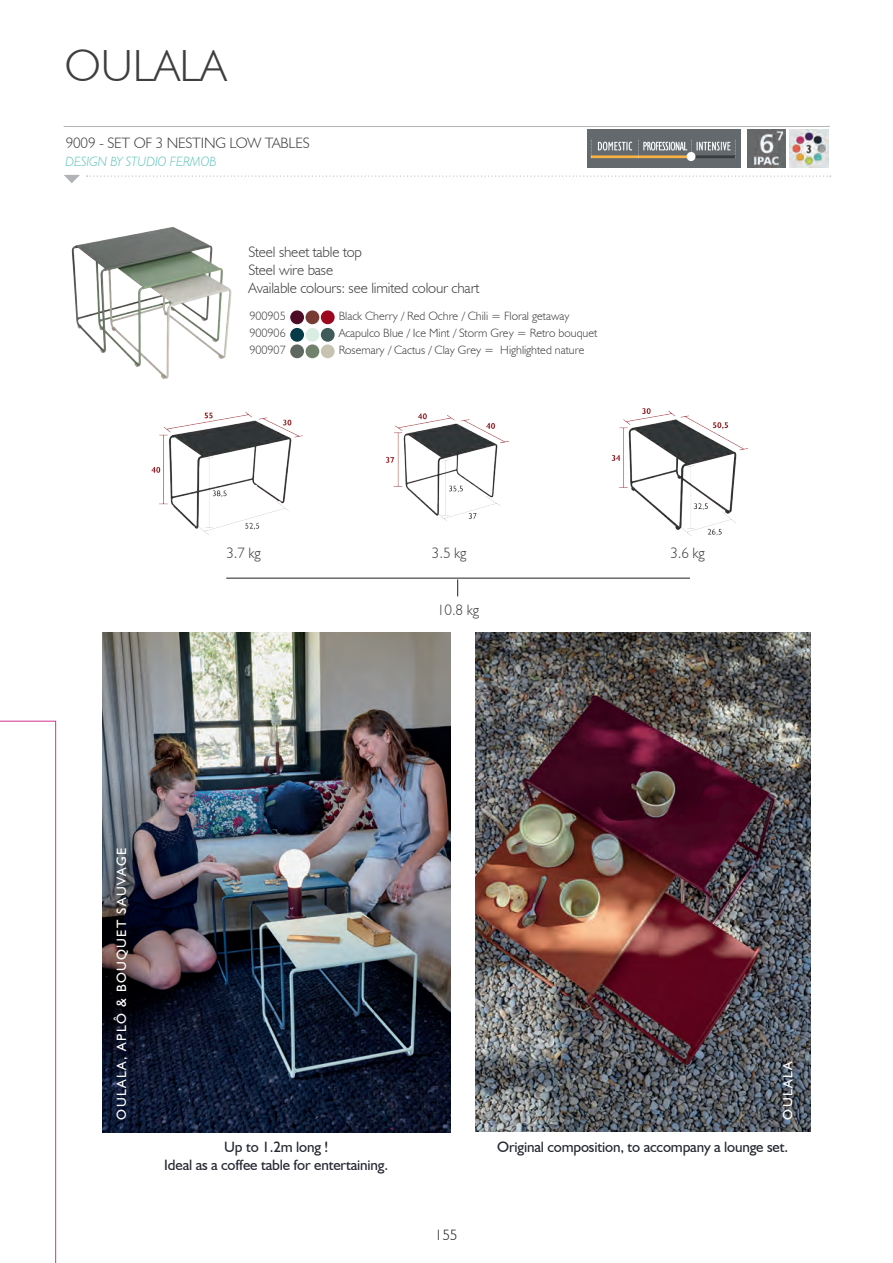
<style>
.page{position:relative;width:893px;height:1263px;background:#fff}
.page>*{position:absolute;margin:0;border:0;box-sizing:border-box;transform-origin:0 0}
.t1{font:300 45px "Humanist 521 BT";color:#3e3e3f}
.t2{font:300 15px/18px "Humanist 521 BT";letter-spacing:-.01em;color:#3e3e3f}
.t3{font:15px "Humanist 521 BT";letter-spacing:-.01em;color:#242730}
.t4{font:300 15px "Humanist 521 BT";color:#231f20}
.t5{font:13.5px "Humanist 521 BT";letter-spacing:.1em;color:#fff}
.t6{font:italic 300 13.5px "Humanist 521 BT";color:#5fc5ba}
.t7{font:300 12px "Humanist 521 BT";color:#3e3e3f}
</style>
<div class="page">
<svg style="left:87px;top:176px;width:744px;height:1px"></svg>
<hr style="left:64px;top:126px;width:766px;height:1px;background:#b2b3b7">
<img style="left:588px;top:129px;width:153px;height:38px">
<img style="left:747px;top:129px;width:39px;height:38px">
<img style="left:790px;top:129px;width:38px;height:38px">
<svg style="left:64px;top:175px;width:16px;height:8px"></svg>
<img style="left:71px;top:227px;width:161px;height:152px">
<img style="left:476px;top:632px;width:334px;height:499px">
<img style="left:102px;top:632px;width:348px;height:500px">
<img style="left:151px;top:412px;width:152px;height:123px">
<div style="left:321px;top:344px;width:14px;height:14px;background:#c7c3b3;border-radius:50%"></div>
<div style="left:306px;top:344px;width:13px;height:14px;background:#70816c;border-radius:50%"></div>
<div style="left:290px;top:344px;width:14px;height:14px;background:#5e6860;border-radius:50%"></div>
<div style="left:321px;top:310px;width:14px;height:14px;background:#9d061f;border-radius:50%"></div>
<div style="left:306px;top:310px;width:13px;height:14px;background:#783b33;border-radius:50%"></div>
<div style="left:290px;top:310px;width:14px;height:14px;background:#4e0b26;border-radius:50%"></div>
<div style="left:321px;top:328px;width:14px;height:14px;background:#3e5a59;border-radius:50%"></div>
<div style="left:306px;top:328px;width:13px;height:14px;background:#d9ede2;border-radius:50%"></div>
<div style="left:290px;top:328px;width:14px;height:14px;background:#083b48;border-radius:50%"></div>
<img style="left:611px;top:408px;width:137px;height:128px">
<img style="left:385px;top:413px;width:124px;height:108px">
<hr style="left:226px;top:578px;width:464px;height:1px;background:#231f20">
<svg style="left:457px;top:579px;width:1px;height:17px"></svg>
<svg style="left:0;top:720px;width:56px;height:543px"></svg>
<h1 class="t1" style="left:65px;top:38px;width:163px">OULALA</h1>
<p class="t2" style="left:66px;top:133px;width:245px">9009 - SET OF 3 NESTING LOW TABLES</p>
<p class="t6" style="left:66px;top:154px;width:153px">DESIGN BY STUDIO FERMOB</p>
<p class="t2" style="left:248px;top:243px;width:233px">Steel sheet table top<br>Steel wire base<br>Available colours: see limited colour chart</p>
<p class="t7" style="left:249px;top:308px;width:38px">900905</p>
<p class="t7" style="left:339px;top:308px;width:232px">Black Cherry / Red Ochre / Chili = Floral getaway</p>
<p class="t7" style="left:249px;top:325px;width:38px">900906</p>
<p class="t7" style="left:339px;top:325px;width:260px">Acapulco Blue / Ice Mint / Storm Grey = Retro bouquet</p>
<p class="t7" style="left:249px;top:342px;width:38px">900907</p>
<p class="t7" style="left:339px;top:342px;width:247px">Rosemary / Cactus / Clay Grey = Highlighted nature</p>
<p class="t2" style="left:226px;top:544px;width:36px">3.7 kg</p>
<p class="t2" style="left:432px;top:544px;width:36px">3.5 kg</p>
<p class="t2" style="left:670px;top:544px;width:36px">3.6 kg</p>
<p class="t2" style="left:437px;top:600px;width:43px">10.8 kg</p>
<p class="t5" style="left:113px;top:1119px;width:273px;rotate:-90deg">OULALA, APLÔ &amp; BOUQUET SAUVAGE</p>
<p class="t5" style="left:780px;top:1119px;width:60px;rotate:-90deg">OULALA</p>
<p class="t3" style="left:224px;top:1138px;width:106px">Up to 1.2m long !</p>
<p class="t3" style="left:497px;top:1138px;width:292px">Original composition, to accompany a lounge set.</p>
<p class="t3" style="left:164px;top:1156px;width:225px">Ideal as a coffee table for entertaining.</p>
<p class="t4" style="left:435px;top:1226px;width:24px">155</p>
</div>
